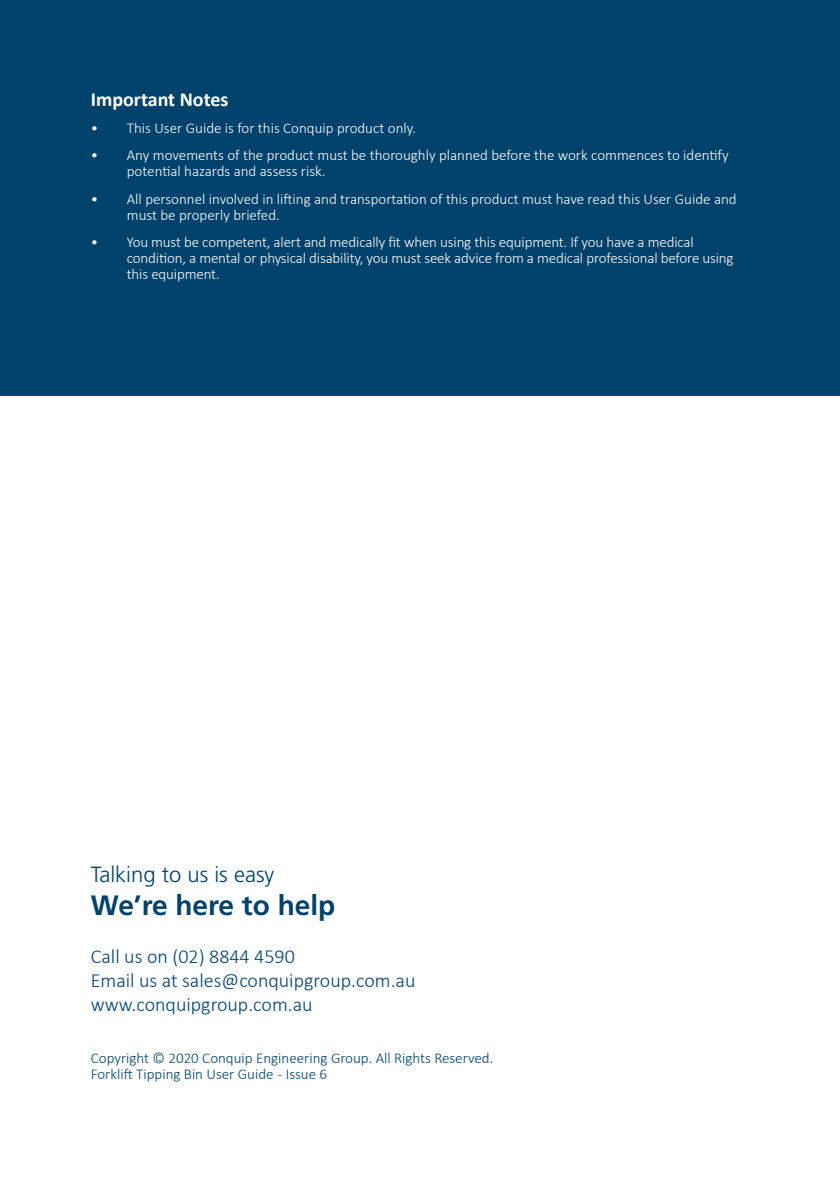
<style>
.page{position:relative;width:840px;height:1191px;background:#fff}
.page>*{position:absolute;margin:0;border:0;box-sizing:border-box;transform-origin:0 0}
.t1{font:700 28px "Frutiger LT Std";color:#00426b}
.t2{font:300 22px "Frutiger LT Std";color:#00426b}
.t3{font:300 20px/24px "Calibri";color:#00426b}
.t4{font:700 20px "Calibri";color:#fff}
.t5{font:300 15px/16px "Calibri";letter-spacing:-.01em;color:#fff}
.t6{font:300 15px/16px "Calibri";color:#00426b}
</style>
<div class="page">
<div style="left:0;top:0;width:839px;height:396px;background:#00426b"></div>
<h3 class="t4" style="left:91px;top:85px;width:139px">Important Notes</h3>
<p class="t5" style="left:91px;top:120px;width:326px">• This User Guide is for this Conquip product only.</p>
<p class="t5" style="left:127px;top:147px;width:603px;text-indent:-36px">• Any movements of the product must be thoroughly planned before the work commences to identify potential hazards and assess risk.</p>
<p class="t5" style="left:127px;top:191px;width:611px;text-indent:-36px">• All personnel involved in lifting and transportation of this product must have read this User Guide and must be properly briefed.</p>
<p class="t5" style="left:127px;top:234px;width:608px;text-indent:-36px">• You must be competent, alert and medically fit when using this equipment. If you have a medical condition, a mental or physical disability, you must seek advice from a medical professional before using this equipment.</p>
<h2 class="t2" style="left:91px;top:861px;width:185px">Talking to us is easy</h2>
<h1 class="t1" style="left:91px;top:889px;width:246px">We’re here to help</h1>
<h3 class="t3" style="left:91px;top:944px;width:326px">Call us on (02) 8844 4590<br>Email us at sales@conquipgroup.com.au www.conquipgroup.com.au</h3>
<p class="t6" style="left:91px;top:1049px;width:404px">Copyright © 2020 Conquip Engineering Group. All Rights Reserved.<br>Forklift Tipping Bin User Guide - Issue 6</p>
</div>
